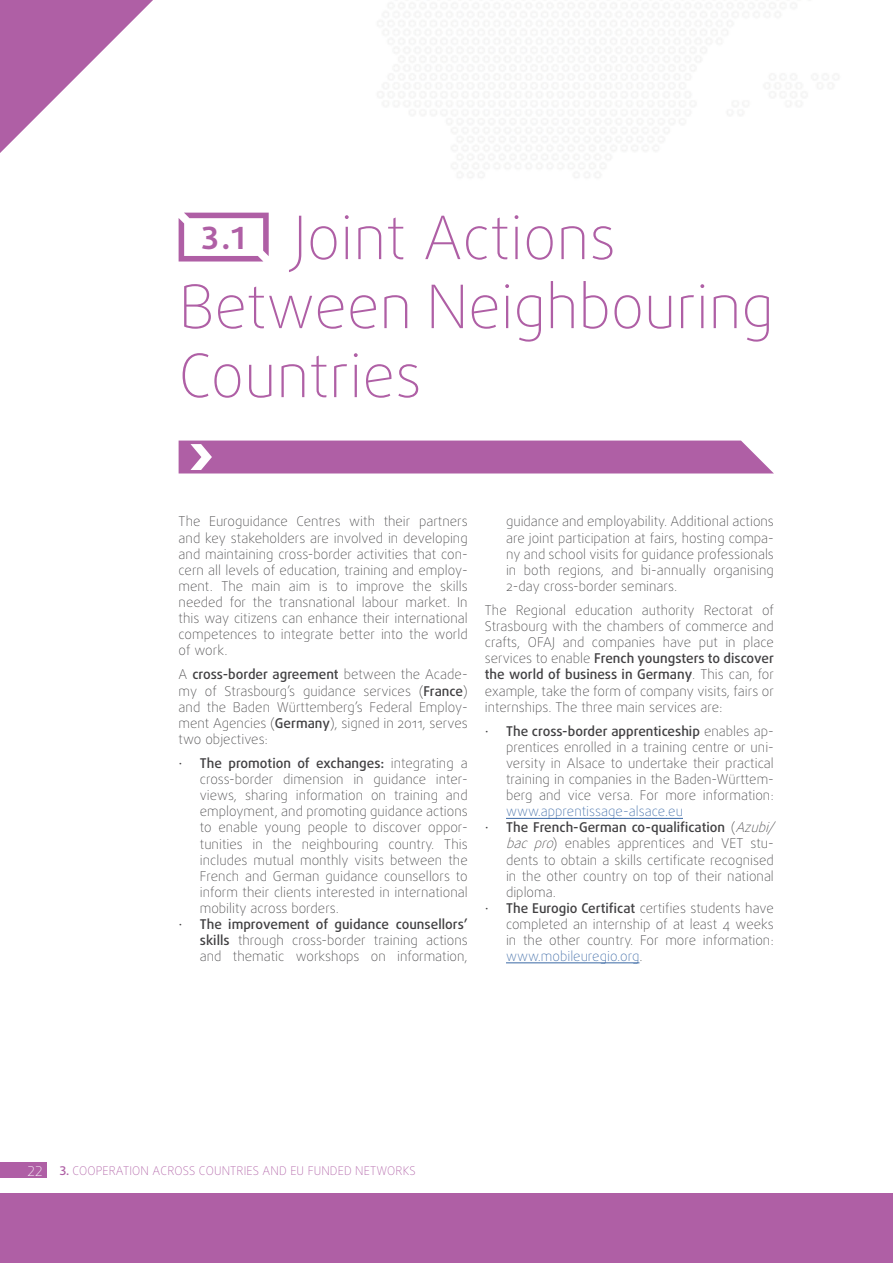
<style>
.page{position:relative;width:893px;height:1263px;background:#fff}
.page>*{position:absolute;margin:0;border:0;box-sizing:border-box;transform-origin:0 0}
.t1{font:100 60px/69px "Daxline Pro";letter-spacing:-.005em;color:#af5fa5}
.t2{font:700 30.6px "Daxline Pro";color:#af5fa5}
.t3{font:100 13.5px/16px "Daxline Pro";color:#414042;text-align:justify}
.t4{font:100 13.5px "Daxline Pro";color:#3a68a5}
.t5{font:100 13.5px "Daxline Pro";color:#fff}
.t6{font:100 12px "Daxline Pro";letter-spacing:.01em;color:#af5fa5}
.s1{font-weight:500}
.s2{font-style:italic}
.s3{color:#3a68a5}
</style>
<div class="page">
<div style="left:0;top:1193px;width:893px;height:70px;background:#af5fa5"></div>
<svg style="left:0;top:0;width:153px;height:153px"></svg>
<div style="left:179px;top:441px;width:595px;height:32px;background:#af5fa5"></div>
<div style="left:0;top:1163px;width:47px;height:15px;background:#af5fa5"></div>
<hr style="left:506px;top:818px;width:177px;height:1px;background:#3a68a5">
<hr style="left:506px;top:962px;width:133px;height:1px;background:#3a68a5">
<svg style="left:179px;top:213px;width:90px;height:48px"></svg>
<h1 class="t1" style="left:179px;top:204px;width:597px;text-indent:115px">Joint Actions<br>Between Neighbouring<br>Countries</h1>
<h2 class="t2" style="left:202px;top:218px;width:45px">3.1</h2>
<p class="t3" style="left:179px;top:514px;width:291px">The Euroguidance Centres with their partners and key stakeholders are involved in developing and maintaining cross-border activities that con&shy;cern all levels of education, training and employ&shy;ment. The main aim is to improve the skills needed for the transnational labour market. In this way citizens can enhance their international competences to integrate better into the world of work.</p>
<p class="t3" style="left:179px;top:667px;width:291px">A <span class="s1">cross-border agreement</span> between the Acade&shy;my of Strasbourg’s guidance services (<span class="s1">France</span>) and the Baden Württemberg’s Federal Employ&shy;ment Agencies (<span class="s1">Germany</span>), signed in 2011, serves two objectives:</p>
<p class="t3" style="left:200px;top:755px;width:269px;text-indent:-21px">• <span class="s1">The promotion of exchanges:</span> integrating a cross-border dimension in guidance inter&shy;views, sharing information on training and employment, and promoting guidance actions to enable young people to discover oppor&shy;tunities in the neighbouring country. This includes mutual monthly visits between the French and German guidance counsellors to inform their clients interested in international mobility across borders.</p>
<p class="t3" style="left:200px;top:916px;width:269px;text-indent:-21px">• <span class="s1">The improvement of guidance counsellors’ skills</span> through cross-border training actions and thematic workshops on information,</p>
<p class="t3" style="left:506px;top:514px;width:269px">guidance and employability. Additional actions are joint participation at fairs, hosting compa&shy;ny and school visits for guidance professionals in both regions, and bi-annually organising 2-day cross-border seminars.</p>
<p class="t3" style="left:485px;top:602px;width:291px">The Regional education authority Rectorat of Strasbourg with the chambers of commerce and crafts, OFAJ and companies have put in place services to enable <span class="s1">French youngsters to discover the world of business in Germany</span>. This can, for example, take the form of company visits, fairs or internships. The three main services are:</p>
<p class="t3" style="left:506px;top:723px;width:269px;text-indent:-21px">• <span class="s1">The cross-border apprenticeship</span> enables ap&shy;prentices enrolled in a training centre or uni&shy;versity in Alsace to undertake their practical training in companies in the Baden-Württem&shy;berg and vice versa. For more information:</p>
<p class="t4" style="left:506px;top:803px;width:178px">www.apprentissage-alsace.eu</p>
<p class="t3" style="left:506px;top:820px;width:274px;text-align:left;text-indent:-21px">• <span class="s1">The French-German co-qualification</span> (<span class="s2">Azubi/ bac pro</span>) enables apprentices and VET stu&shy;dents to obtain a skills certificate recognised in the other country on top of their national diploma.</p>
<p class="t3" style="left:506px;top:900px;width:269px;text-indent:-21px">• <span class="s1">The Eurogio Certificat</span> certifies students have completed an internship of at least 4 weeks in the other country. For more information: <span class="s3">www.mobileuregio.org</span>.</p>
<p class="t5" style="left:28px;top:1162px;width:17px">22</p>
<p class="t6" style="left:60px;top:1162px;width:358px"><span class="s1">3.</span> COOPERATION ACROSS COUNTRIES AND EU FUNDED NETWORKS</p>
</div>
